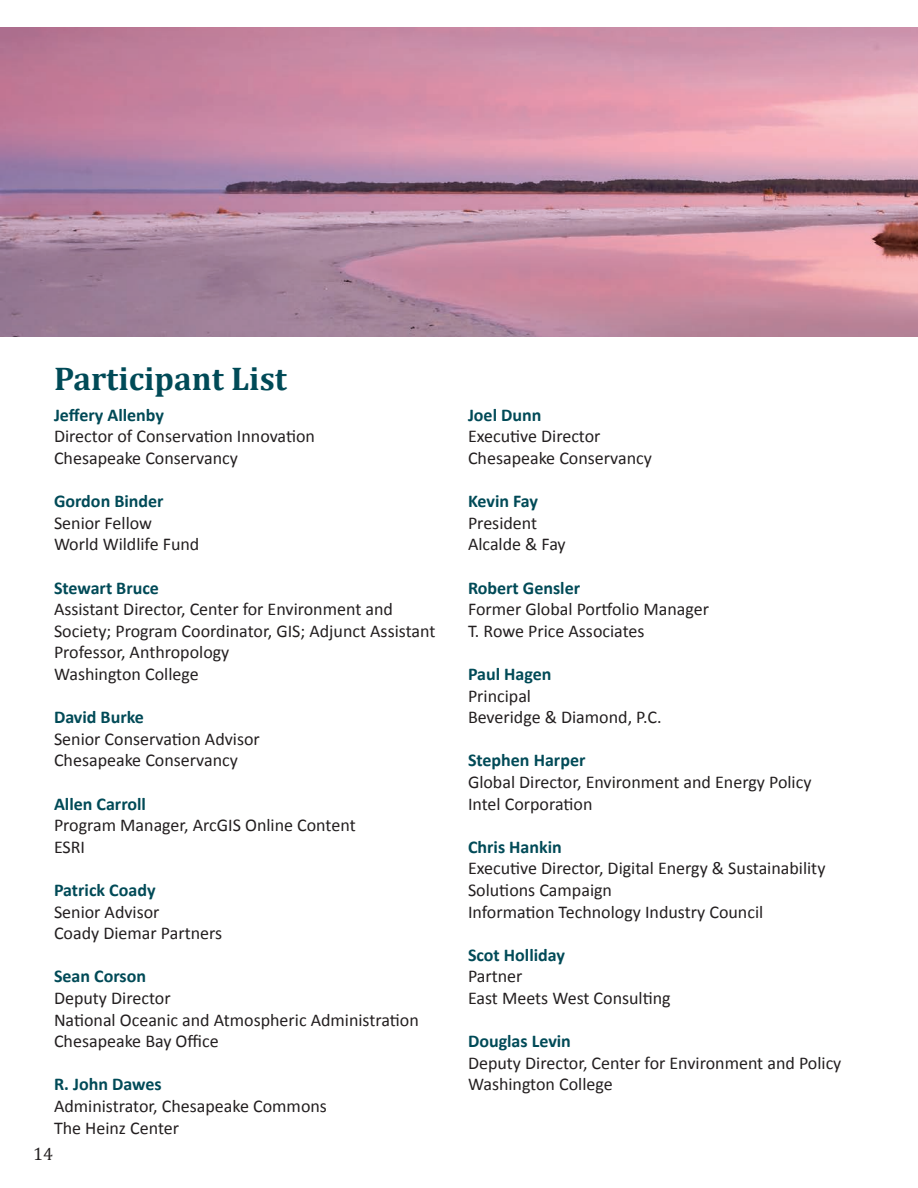
<style>
.page{position:relative;width:918px;height:1188px;background:#fff}
.page>*{position:absolute;margin:0;border:0;box-sizing:border-box;transform-origin:0 0}
.t1{font:700 33px "Cambria";color:#004a57}
.t2{font:18px/21.6px "Calibri";color:#231f20}
.t3{font:700 18px "Calibri";color:#004a57}
.t4{font:18px "Cambria";color:#231f20}
</style>
<div class="page">
<img style="left:0;top:27px;width:918px;height:310px">
<h1 class="t1" style="left:54px;top:355px;width:234px">Participant List</h1>
<p class="t3" style="left:54px;top:403px;width:112px">Jeffery Allenby</p>
<p class="t2" style="left:54px;top:426px;width:263px">Director of Conservation Innovation<br>Chesapeake Conservancy</p>
<p class="t3" style="left:54px;top:490px;width:111px">Gordon Binder</p>
<p class="t2" style="left:54px;top:512px;width:147px">Senior Fellow<br>World Wildlife Fund</p>
<p class="t3" style="left:54px;top:576px;width:107px">Stewart Bruce</p>
<p class="t2" style="left:54px;top:598px;width:383px">Assistant Director, Center for Environment and Society; Program Coordinator, GIS; Adjunct Assistant Professor, Anthropology<br>Washington College</p>
<p class="t3" style="left:54px;top:706px;width:91px">David Burke</p>
<p class="t2" style="left:54px;top:728px;width:207px">Senior Conservation Advisor<br>Chesapeake Conservancy</p>
<p class="t3" style="left:54px;top:792px;width:94px">Allen Carroll</p>
<p class="t2" style="left:54px;top:814px;width:303px">Program Manager, ArcGIS Online Content<br>ESRI</p>
<p class="t3" style="left:54px;top:878px;width:103px">Patrick Coady</p>
<p class="t2" style="left:54px;top:901px;width:170px">Senior Advisor<br>Coady Diemar Partners</p>
<p class="t3" style="left:54px;top:965px;width:94px">Sean Corson</p>
<p class="t2" style="left:54px;top:987px;width:366px">Deputy Director<br>National Oceanic and Atmospheric Administration<br>Chesapeake Bay Office</p>
<p class="t3" style="left:54px;top:1073px;width:109px">R. John Dawes</p>
<p class="t2" style="left:54px;top:1095px;width:274px">Administrator, Chesapeake Commons<br>The Heinz Center</p>
<p class="t4" style="left:33px;top:1143px;width:21px">14</p>
<p class="t3" style="left:468px;top:403px;width:75px">Joel Dunn</p>
<p class="t2" style="left:468px;top:426px;width:186px">Executive Director<br>Chesapeake Conservancy</p>
<p class="t3" style="left:468px;top:490px;width:72px">Kevin Fay</p>
<p class="t2" style="left:468px;top:512px;width:99px">President<br>Alcalde &amp; Fay</p>
<p class="t3" style="left:468px;top:576px;width:114px">Robert Gensler</p>
<p class="t2" style="left:468px;top:598px;width:243px">Former Global Portfolio Manager<br>T. Rowe Price Associates</p>
<p class="t3" style="left:468px;top:662px;width:85px">Paul Hagen</p>
<p class="t2" style="left:468px;top:685px;width:195px">Principal<br>Beveridge &amp; Diamond, P.C.</p>
<p class="t3" style="left:468px;top:749px;width:119px">Stephen Harper</p>
<p class="t2" style="left:468px;top:771px;width:345px">Global Director, Environment and Energy Policy<br>Intel Corporation</p>
<p class="t3" style="left:468px;top:835px;width:95px">Chris Hankin</p>
<p class="t2" style="left:468px;top:858px;width:359px">Executive Director, Digital Energy &amp; Sustainability<br>Solutions Campaign<br>Information Technology Industry Council</p>
<p class="t3" style="left:468px;top:943px;width:98px">Scot Holliday</p>
<p class="t2" style="left:468px;top:966px;width:204px">Partner<br>East Meets West Consulting</p>
<p class="t3" style="left:468px;top:1030px;width:104px">Douglas Levin</p>
<p class="t2" style="left:468px;top:1052px;width:375px">Deputy Director, Center for Environment and Policy<br>Washington College</p>
</div>
